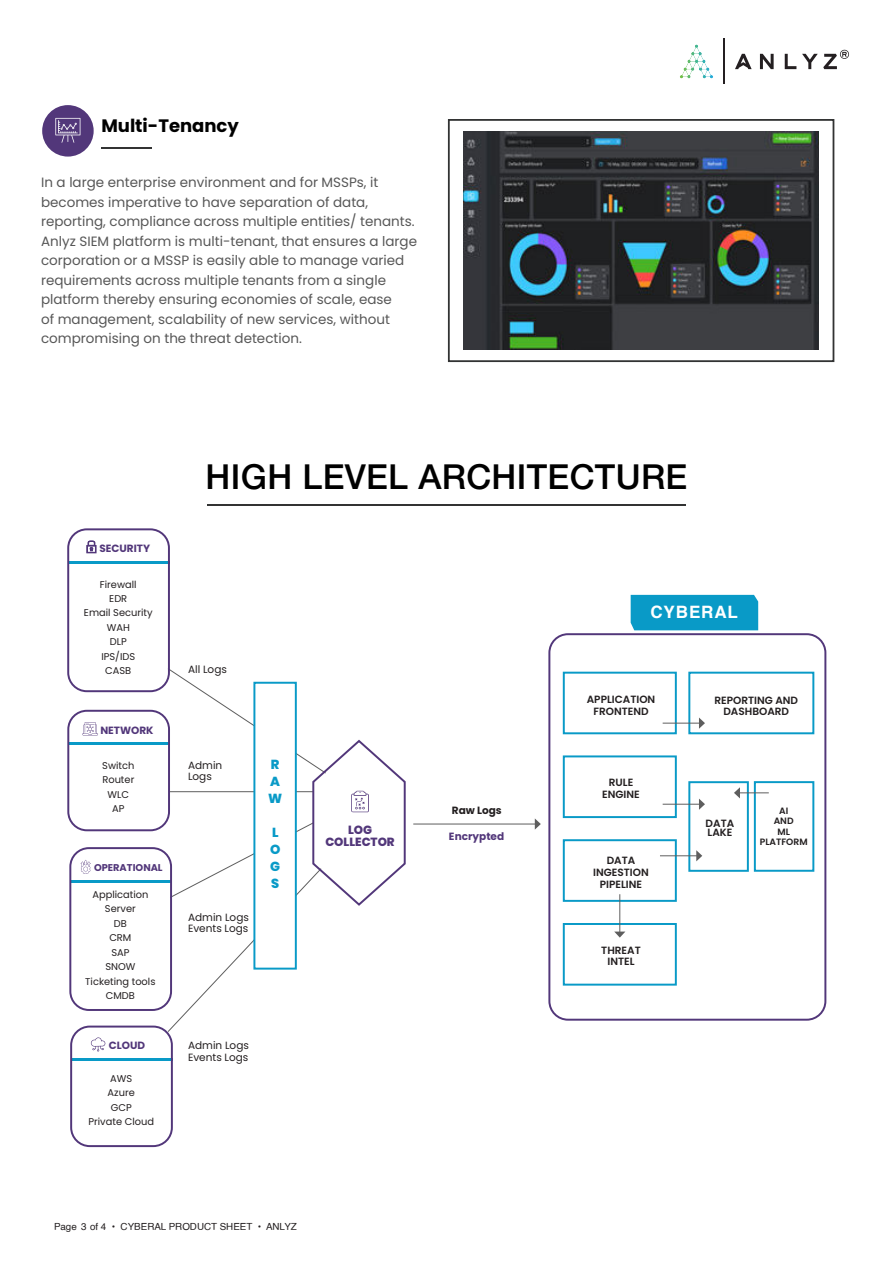
<style>
.page{position:relative;width:893px;height:1263px;background:#fff}
.page>*{position:absolute;margin:0;border:0;box-sizing:border-box;transform-origin:0 0}
.t1{font:500 34.5px "Helvetica Neue";letter-spacing:.01em;color:#000}
.t2{font:700 18px "Poppins";color:#000}
.t3{font:700 17.1px "Helvetica";letter-spacing:.05em;color:#fff}
.t4{font:13.5px/19.5px "Poppins";color:#575757}
.t5{font:800 13.05px/17.1px "Poppins";color:#099ac7}
.t6{font:800 11.85px/11.9px "Poppins";color:#52377a;text-align:center}
.t7{font:600 10.5px/11.9px "Poppins";color:#231f20;text-align:center}
.t8{font:10.5px/11.9px "Poppins";color:#231f20}
.t9{font:700 10.5px "Poppins";color:#52377a}
.t10{font:700 10.5px "Poppins";color:#231f20}
.t11{font:9.9px/14.4px "Poppins";color:#231f20;text-align:center}
.t12{font:700 9.9px "Poppins";color:#52377a}
.t13{font:9.75px "Helvetica";color:#231f20}
.t14{font:600 9.15px/10.5px "Poppins";color:#231f20;text-align:center}
</style>
<div class="page">
<svg style="left:735px;top:54px;width:17px;height:15px"></svg>
<svg style="left:760px;top:54px;width:14px;height:15px"></svg>
<svg style="left:785px;top:54px;width:11px;height:15px"></svg>
<hr style="left:724px;top:39px;width:1px;height:45px;background:#241f21">
<svg style="left:680px;top:44px;width:33px;height:34px"></svg>
<svg style="left:802px;top:50px;width:47px;height:19px"></svg>
<svg style="left:167px;top:669px;width:239px;height:364px"></svg>
<hr style="left:68px;top:561px;width:102px;height:3px;background:#099ac7">
<hr style="left:70px;top:880px;width:102px;height:3px;background:#099ac7">
<hr style="left:68px;top:742px;width:102px;height:3px;background:#099ac7">
<hr style="left:71px;top:1058px;width:102px;height:3px;background:#099ac7">
<hr style="left:101px;top:146px;width:50px;height:2px;background:#323333">
<hr style="left:207px;top:504px;width:478px;height:2px;background:#323333">
<div style="left:42px;top:105px;width:52px;height:52px;background:#52377a;border-radius:50%"></div>
<div style="left:448px;top:119px;width:386px;height:243px;border:2px solid #323333"></div>
<img style="left:463px;top:132px;width:356px;height:217px">
<svg style="left:55px;top:118px;width:25px;height:25px"></svg>
<div style="left:67px;top:528px;width:103px;height:164px;border:2px solid #52377a;border-radius:19px"></div>
<div style="left:69px;top:847px;width:103px;height:164px;border:2px solid #52377a;border-radius:19px"></div>
<div style="left:67px;top:710px;width:103px;height:121px;border:2px solid #52377a;border-radius:19px"></div>
<div style="left:70px;top:1025px;width:103px;height:122px;border:2px solid #52377a;border-radius:19px"></div>
<svg style="left:87px;top:541px;width:9px;height:12px"></svg>
<div style="left:548px;top:633px;width:278px;height:388px;border:2px solid #52377a;border-radius:19px"></div>
<hr style="left:413px;top:823px;width:123px;height:1px;background:#5e5e5e">
<svg style="left:535px;top:818px;width:6px;height:12px"></svg>
<div style="left:563px;top:672px;width:114px;height:62px;border:2px solid #099ac7"></div>
<div style="left:688px;top:672px;width:126px;height:62px;border:2px solid #099ac7"></div>
<div style="left:563px;top:755px;width:114px;height:63px;border:2px solid #099ac7"></div>
<div style="left:688px;top:781px;width:61px;height:91px;border:2px solid #099ac7"></div>
<div style="left:563px;top:839px;width:114px;height:63px;border:2px solid #099ac7"></div>
<div style="left:563px;top:923px;width:114px;height:62px;border:2px solid #099ac7"></div>
<div style="left:754px;top:781px;width:60px;height:91px;border:2px solid #099ac7"></div>
<div style="left:631px;top:595px;width:127px;height:35px;background:#099ac7"></div>
<hr style="left:663px;top:723px;width:37px;height:1px;background:#5e5e5e">
<svg style="left:699px;top:717px;width:6px;height:12px"></svg>
<hr style="left:663px;top:804px;width:37px;height:1px;background:#5e5e5e">
<svg style="left:699px;top:799px;width:6px;height:11px"></svg>
<hr style="left:660px;top:855px;width:37px;height:1px;background:#5e5e5e">
<svg style="left:696px;top:850px;width:6px;height:11px"></svg>
<hr style="left:739px;top:792px;width:30px;height:1px;background:#5e5e5e">
<svg style="left:734px;top:787px;width:6px;height:11px"></svg>
<hr style="left:619px;top:894px;width:1px;height:38px;background:#5e5e5e">
<svg style="left:614px;top:931px;width:11px;height:6px"></svg>
<svg style="left:82px;top:722px;width:16px;height:13px"></svg>
<svg style="left:81px;top:860px;width:10px;height:14px"></svg>
<svg style="left:91px;top:1037px;width:14px;height:14px"></svg>
<h2 class="t2" style="left:101px;top:118px;width:139px">Multi-Tenancy</h2>
<p class="t4" style="left:41px;top:173px;width:377px">In a large enterprise environment and for MSSPs, it becomes imperative to have separation of data, reporting, compliance across multiple entities/ tenants.<br>Anlyz SIEM platform is multi-tenant, that ensures a large corporation or a MSSP is easily able to manage varied requirements across multiple tenants from a single platform thereby ensuring economies of scale, ease<br>of management, scalability of new services, without compromising on the threat detection.</p>
<p class="t9" style="left:99px;top:544px;width:52px">SECURITY</p>
<p class="t11" style="left:84px;top:577px;width:70px">Firewall<br>EDR<br>Email Security<br>WAH<br>DLP<br>IPS/IDS<br>CASB</p>
<p class="t9" style="left:100px;top:725px;width:55px">NETWORK</p>
<p class="t11" style="left:102px;top:758px;width:34px">Switch<br>Router<br>WLC<br>AP</p>
<p class="t12" style="left:94px;top:863px;width:70px">OPERATIONAL</p>
<p class="t11" style="left:85px;top:887px;width:72px">Application<br>Server<br>DB<br>CRM<br>SAP<br>SNOW<br>Ticketing tools<br>CMDB</p>
<p class="t9" style="left:109px;top:1041px;width:38px">CLOUD</p>
<p class="t11" style="left:88px;top:1071px;width:67px">AWS<br>Azure<br>GCP<br>Private Cloud</p>
<h1 class="t1" style="left:206px;top:457px;width:483px">HIGH LEVEL ARCHITECTURE</h1>
<p class="t8" style="left:188px;top:664px;width:40px">All Logs</p>
<p class="t8" style="left:188px;top:761px;width:36px;line-height:10.5px">Admin<br>Logs</p>
<p class="t8" style="left:188px;top:911px;width:62px">Admin Logs<br>Events Logs</p>
<p class="t5" style="left:268px;top:756px;width:16px">R<br>A<br>W</p>
<p class="t5" style="left:270px;top:824px;width:12px">L<br>O<br>G<br>S</p>
<p class="t6" style="left:325px;top:824px;width:71px">LOG<br>COLLECTOR</p>
<p class="t8" style="left:188px;top:1040px;width:62px">Admin Logs<br>Events Logs</p>
<p class="t10" style="left:452px;top:806px;width:51px">Raw Logs</p>
<p class="t9" style="left:449px;top:831px;width:57px">Encrypted</p>
<p class="t3" style="left:650px;top:602px;width:89px">CYBERAL</p>
<p class="t7" style="left:587px;top:694px;width:70px">APPLICATION<br>FRONTEND</p>
<p class="t7" style="left:602px;top:776px;width:39px">RULE<br>ENGINE</p>
<p class="t7" style="left:593px;top:854px;width:57px">DATA<br>INGESTION<br>PIPELINE</p>
<p class="t7" style="left:601px;top:944px;width:41px">THREAT<br>INTEL</p>
<p class="t7" style="left:714px;top:694px;width:85px">REPORTING AND<br>DASHBOARD</p>
<p class="t7" style="left:706px;top:819px;width:30px;line-height:9.1px;text-align:left">DATA<br>LAKE</p>
<p class="t14" style="left:760px;top:805px;width:49px">AI<br>AND<br>ML<br>PLATFORM</p>
<p class="t13" style="left:54px;top:1223px;width:244px">Page 3 of 4 • CYBERAL PRODUCT SHEET • ANLYZ</p>
</div>
